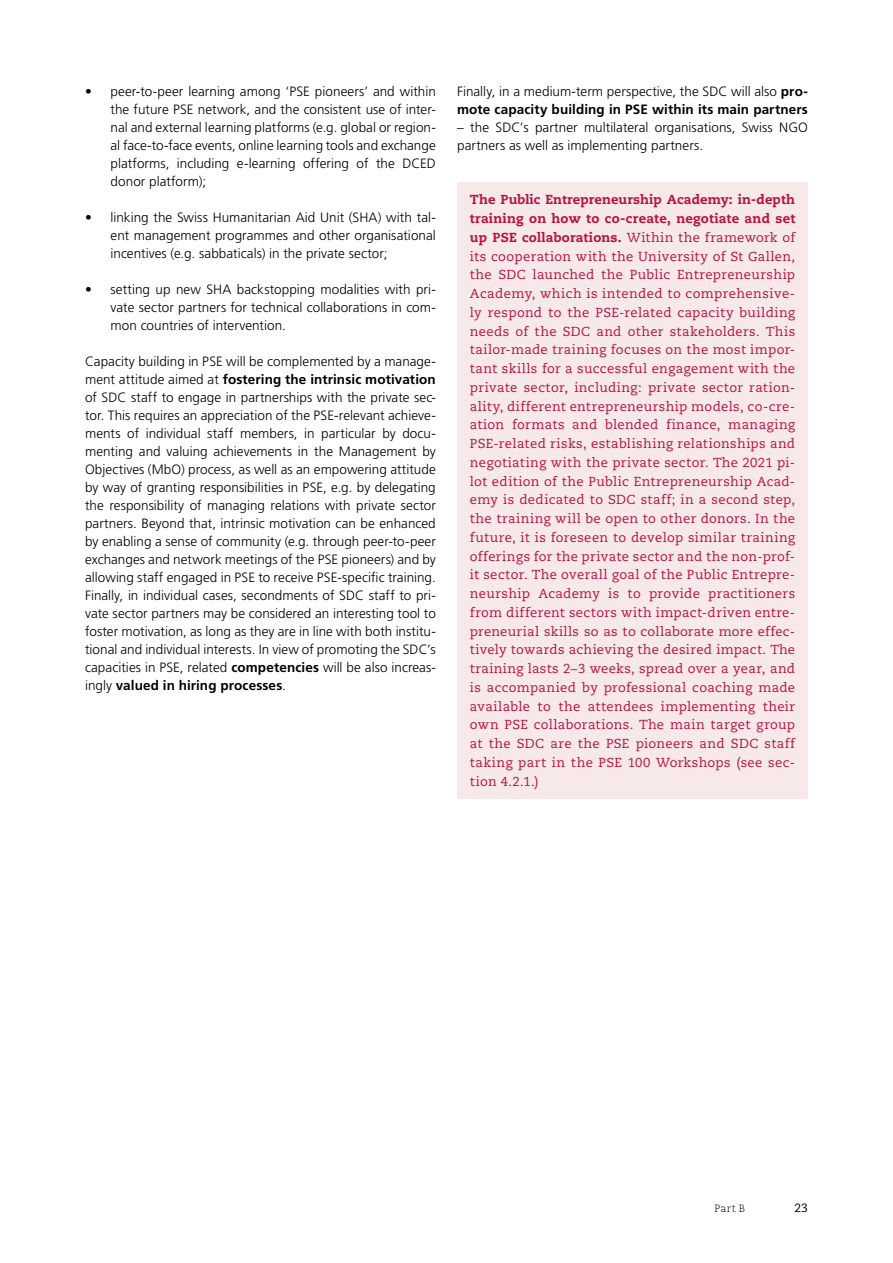
<style>
.page{position:relative;width:893px;height:1263px;background:#fff}
.page>*{position:absolute;margin:0;border:0;box-sizing:border-box;transform-origin:0 0}
.t1{font:300 13.5px/18px "Frutiger LT Pro";letter-spacing:.005em;color:#000;text-align:justify}
.t2{font:700 13.5px/18px "Frutiger LT Pro";letter-spacing:.01em;color:#000}
.t3{font:13.05px/18.8px "Caecilia LT Pro 55 Roman";letter-spacing:.03em;color:#b81241;text-align:justify}
.t4{font:800 13.05px/18.8px "Caecilia LT Pro 85";letter-spacing:.015em;color:#b81241;text-align:justify}
.t5{font:12px "Caecilia LT Pro 55 Roman";color:#000}
.t6{font:300 10.5px "Caecilia LT Pro 45";color:#000}
.s1{font-weight:700}
.s2{font-weight:300}
.s3{font-family:"Caecilia LT Pro 55 Roman";font-weight:400}
</style>
<div class="page">
<div style="left:457px;top:183px;width:351px;height:616px;background:#f7e9e9"></div>
<p class="t1" style="left:111px;top:83px;width:327px;text-indent:-26px">• peer-to-peer learning among ‘PSE pioneers’ and within the future PSE network, and the consistent use of inter&shy;nal and external learning platforms (e.g. global or region&shy;al face-to-face events, online learning tools and exchange platforms, including e-learning offering of the DCED donor platform);</p>
<p class="t1" style="left:111px;top:209px;width:327px;text-indent:-26px">• linking the Swiss Humanitarian Aid Unit (SHA) with tal&shy;ent management programmes and other organisational incentives (e.g. sabbaticals) in the private sector;</p>
<p class="t1" style="left:111px;top:281px;width:327px;text-indent:-26px">• setting up new SHA backstopping modalities with pri&shy;vate sector partners for technical collaborations in com&shy;mon countries of intervention.</p>
<p class="t1" style="left:85px;top:353px;width:352px">Capacity building in PSE will be complemented by a manage&shy;ment attitude aimed at <span class="s1">fostering the intrinsic motivation </span>of SDC staff to engage in partnerships with the private sec&shy;tor. This requires an appreciation of the PSE-relevant achieve&shy;ments of individual staff members, in particular by docu&shy;menting and valuing achievements in the Management by Objectives (MbO) process, as well as an empowering attitude by way of granting responsibilities in PSE, e.g. by delegating the responsibility of managing relations with private sector partners. Beyond that, intrinsic motivation can be enhanced by enabling a sense of community (e.g. through peer-to-peer exchanges and network meetings of the PSE pioneers) and by allowing staff engaged in PSE to receive PSE-specific training.<br>Finally, in individual cases, secondments of SDC staff to pri&shy;vate sector partners may be considered an interesting tool to foster motivation, as long as they are in line with both institu&shy;tional and individual interests. In view of promoting the SDC’s capacities in PSE, related <span class="s1">competencies</span> will be also increas&shy;ingly <span class="s1">valued in hiring processes</span>.</p>
<p class="t2" style="left:457px;top:83px;width:352px"><span class="s2">Finally, in a medium-term perspective, the SDC will also</span> pro&shy;mote capacity building in PSE within its main partners</p>
<p class="t1" style="left:457px;top:119px;width:352px">– the SDC’s partner multilateral organisations, Swiss NGO partners as well as implementing partners.</p>
<p class="t4" style="left:470px;top:190px;width:327px">The Public Entrepreneurship Academy: in-depth training on how to co-create, negotiate and set up PSE collaborations. <span class="s3">Within the framework of</span></p>
<p class="t3" style="left:470px;top:246px;width:327px">its cooperation with the University of St Gallen, the SDC launched the Public Entrepreneurship Academy, which is intended to comprehensive&shy;ly respond to the PSE-related capacity building needs of the SDC and other stakeholders. This tailor-made training focuses on the most impor&shy;tant skills for a successful engagement with the private sector, including: private sector ration&shy;ality, different entrepreneurship models, co-cre&shy;ation formats and blended finance, managing PSE-related risks, establishing relationships and negotiating with the private sector. The 2021 pi&shy;lot edition of the Public Entrepreneurship Acad&shy;emy is dedicated to SDC staff; in a second step, the training will be open to other donors. In the future, it is foreseen to develop similar training offerings for the private sector and the non-prof&shy;it sector. The overall goal of the Public Entrepre&shy;neurship Academy is to provide practitioners from different sectors with impact-driven entre&shy;preneurial skills so as to collaborate more effec&shy;tively towards achieving the desired impact. The training lasts 2−3 weeks, spread over a year, and is accompanied by professional coaching made available to the attendees implementing their own PSE collaborations. The main target group at the SDC are the PSE pioneers and SDC staff taking part in the PSE 100 Workshops (see sec&shy;tion 4.2.1.)</p>
<p class="t6" style="left:715px;top:1202px;width:32px">Part B</p>
<p class="t5" style="left:794px;top:1200px;width:15px">23</p>
</div>
